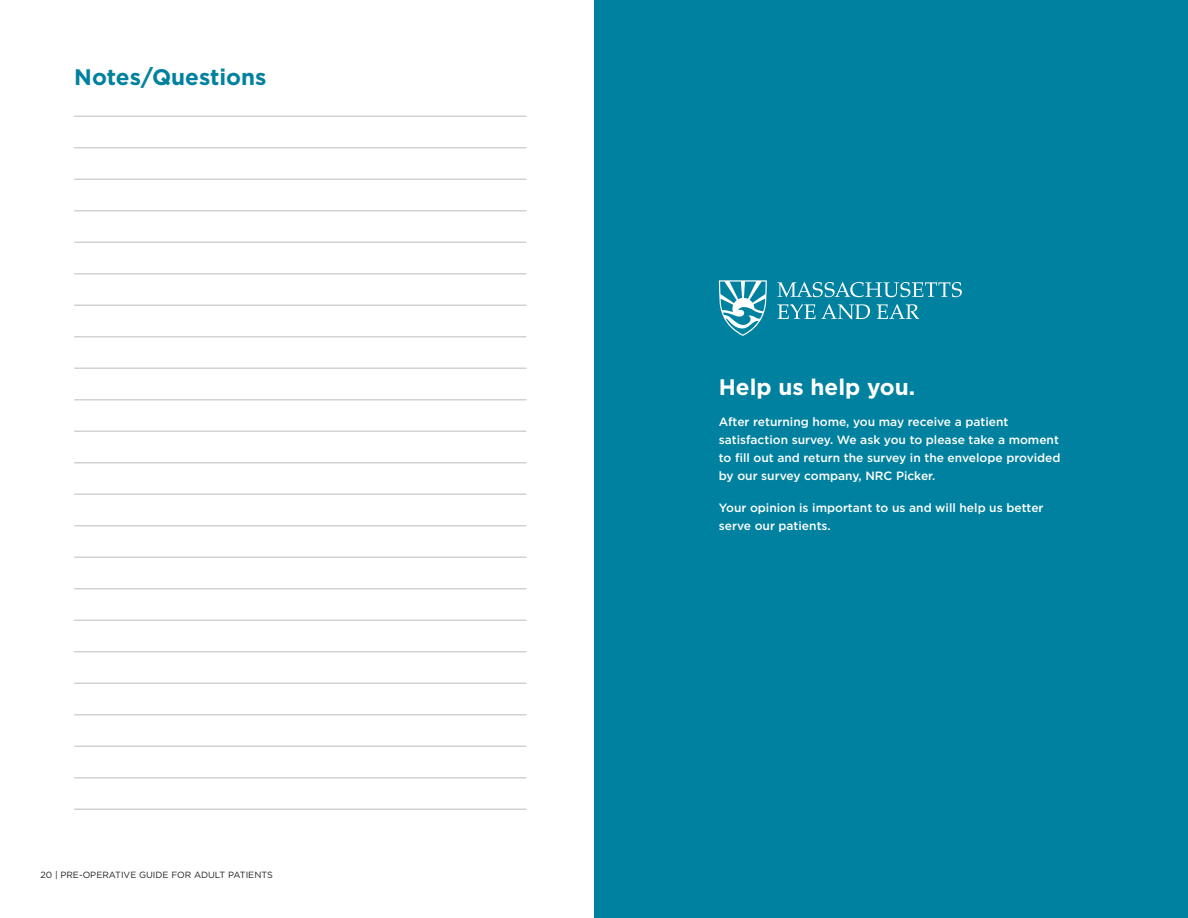
<style>
.page{position:relative;width:1188px;height:918px;background:#fff}
.page>*{position:absolute;margin:0;border:0;box-sizing:border-box;transform-origin:0 0}
.header_1_-_NOT_TOC{font:700 22.5px "Gotham";color:#00819f}
.header_1{font:700 22.5px "Gotham";color:#fff}
.intro_-_body_white{font:500 12px/18px "Gotham";color:#fff}
.t1{font:9px "Gotham";color:#231f20}
</style>
<div class="page">
<hr style="left:74px;top:116px;width:452px;height:1px;background:#d1d2d4">
<hr style="left:74px;top:147px;width:452px;height:1px;background:#d1d2d4">
<hr style="left:74px;top:178px;width:452px;height:2px;background:#d1d2d4">
<hr style="left:74px;top:210px;width:452px;height:2px;background:#d1d2d4">
<hr style="left:74px;top:242px;width:452px;height:1px;background:#d1d2d4">
<hr style="left:74px;top:273px;width:452px;height:1px;background:#d1d2d4">
<hr style="left:74px;top:304px;width:452px;height:2px;background:#d1d2d4">
<hr style="left:74px;top:336px;width:452px;height:2px;background:#d1d2d4">
<hr style="left:74px;top:368px;width:452px;height:1px;background:#d1d2d4">
<hr style="left:74px;top:399px;width:452px;height:1px;background:#d1d2d4">
<hr style="left:74px;top:430px;width:452px;height:2px;background:#d1d2d4">
<hr style="left:74px;top:462px;width:452px;height:2px;background:#d1d2d4">
<hr style="left:74px;top:494px;width:452px;height:1px;background:#d1d2d4">
<hr style="left:74px;top:525px;width:452px;height:1px;background:#d1d2d4">
<hr style="left:74px;top:556px;width:452px;height:2px;background:#d1d2d4">
<hr style="left:74px;top:588px;width:452px;height:2px;background:#d1d2d4">
<hr style="left:74px;top:620px;width:452px;height:1px;background:#d1d2d4">
<hr style="left:74px;top:651px;width:452px;height:1px;background:#d1d2d4">
<hr style="left:74px;top:682px;width:452px;height:2px;background:#d1d2d4">
<hr style="left:74px;top:714px;width:452px;height:2px;background:#d1d2d4">
<hr style="left:74px;top:746px;width:452px;height:1px;background:#d1d2d4">
<hr style="left:74px;top:777px;width:452px;height:1px;background:#d1d2d4">
<hr style="left:74px;top:808px;width:452px;height:2px;background:#d1d2d4">
<div style="left:594px;top:0;width:594px;height:918px;background:#00819f"></div>
<svg style="left:777px;top:282px;width:185px;height:15px"></svg>
<svg style="left:777px;top:304px;width:93px;height:15px"></svg>
<svg style="left:877px;top:304px;width:42px;height:15px"></svg>
<svg style="left:719px;top:280px;width:48px;height:56px"></svg>
<p class="header_1_-_NOT_TOC" style="left:74px;top:63px;width:194px">Notes/Questions</p>
<p class="t1" style="left:40px;top:869px;width:234px">20 | PRE-OPERATIVE GUIDE FOR ADULT PATIENTS</p>
<p class="header_1" style="left:719px;top:372px;width:198px">Help us help you.</p>
<p class="intro_-_body_white" style="left:719px;top:413px;width:343px">After returning home, you may receive a patient satisfaction survey. We ask you to please take a moment to fill out and return the survey in the envelope provided by our survey company, NRC Picker.</p>
<p class="intro_-_body_white" style="left:719px;top:498px;width:326px">Your opinion is important to us and will help us better serve our patients.</p>
</div>
